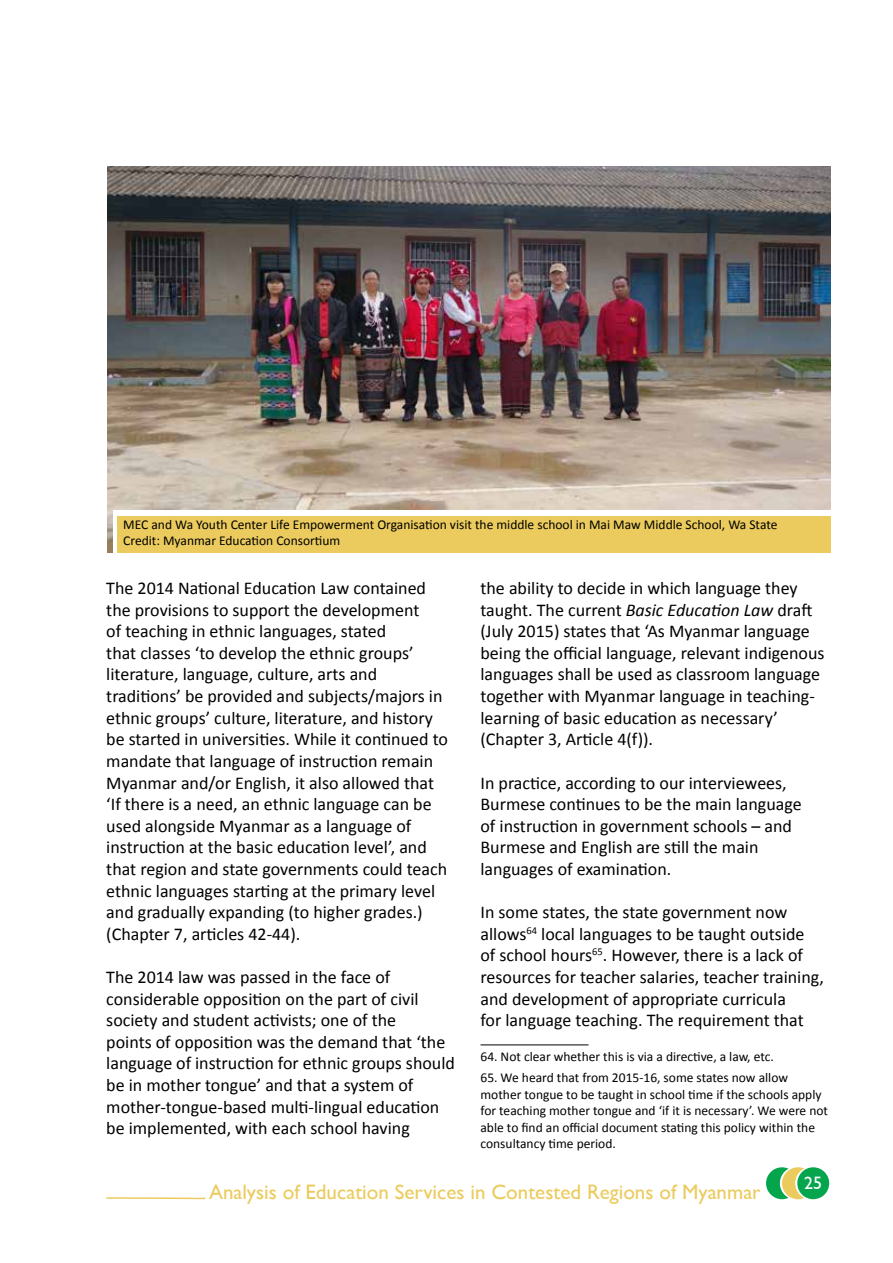
<style>
.page{position:relative;width:893px;height:1263px;background:#fff}
.page>*{position:absolute;margin:0;border:0;box-sizing:border-box;transform-origin:0 0}
.t1{font:21px "Gill Sans";color:#ebcb5d}
.t2{font:18px/21.6px "Calibri";color:#000}
.t3{font:18px "Gill Sans";color:#fff}
.t4{font:13.5px/16.5px "Calibri";color:#000}
.s1{font-style:italic}
</style>
<div class="page">
<hr style="left:480px;top:1044px;width:108px;height:1px;background:#000">
<img style="left:108px;top:166px;width:723px;height:386px">
<div style="left:113px;top:510px;width:720px;height:48px;background:#fff"></div>
<div style="left:118px;top:516px;width:713px;height:36px;background:#ebcb5d"></div>
<div style="left:766px;top:1167px;width:32px;height:32px;background:#05a54e;border-radius:50%"></div>
<svg style="left:780px;top:1167px;width:33px;height:33px"></svg>
<div style="left:782px;top:1167px;width:32px;height:32px;background:#ebcb5d;border-radius:50%"></div>
<svg style="left:795px;top:1167px;width:33px;height:33px"></svg>
<div style="left:797px;top:1167px;width:32px;height:32px;background:#05a54e;border-radius:50%"></div>
<svg style="left:106px;top:1197px;width:100px;height:3px"></svg>
<p class="t4" style="left:123px;top:516px;width:656px">MEC and Wa Youth Center Life Empowerment Organisation visit the middle school in Mai Maw Middle School, Wa State<br>Credit: Myanmar Education Consortium</p>
<p class="t2" style="left:106px;top:576px;width:343px">The 2014 National Education Law contained the provisions to support the development<br>of teaching in ethnic languages, stated<br>that classes ‘to develop the ethnic groups’ literature, language, culture, arts and traditions’ be provided and subjects/majors in ethnic groups’ culture, literature, and history be started in universities. While it continued to mandate that language of instruction remain Myanmar and/or English, it also allowed that ‘If there is a need, an ethnic language can be used alongside Myanmar as a language of instruction at the basic education level’, and that region and state governments could teach ethnic languages starting at the primary level and gradually expanding (to higher grades.) (Chapter 7, articles 42-44).</p>
<p class="t2" style="left:106px;top:965px;width:350px">The 2014 law was passed in the face of considerable opposition on the part of civil society and student activists; one of the<br>points of opposition was the demand that ‘the language of instruction for ethnic groups should be in mother tongue’ and that a system of mother-tongue-based multi-lingual education be implemented, with each school having</p>
<p class="t2" style="left:480px;top:576px;width:346px">the ability to decide in which language they taught. The current <span class="s1">Basic Education Law</span> draft (July 2015) states that ‘As Myanmar language being the official language, relevant indigenous languages shall be used as classroom language together with Myanmar language in teaching&shy;learning of basic education as necessary’ (Chapter 3, Article 4(f)).</p>
<p class="t2" style="left:480px;top:771px;width:323px">In practice, according to our interviewees, Burmese continues to be the main language of instruction in government schools – and Burmese and English are still the main languages of examination.</p>
<p class="t2" style="left:480px;top:900px;width:345px">In some states, the state government now allows<sup>64</sup> local languages to be taught outside of school hours<sup>65</sup>. However, there is a lack of resources for teacher salaries, teacher training, and development of appropriate curricula<br>for language teaching. The requirement that</p>
<p class="t4" style="left:480px;top:1048px;width:295px">64. Not clear whether this is via a directive, a law, etc.</p>
<p class="t4" style="left:480px;top:1069px;width:349px">65. We heard that from 2015-16, some states now allow mother tongue to be taught in school time if the schools apply for teaching mother tongue and ‘if it is necessary’. We were not able to find an official document stating this policy within the consultancy time period.</p>
<p class="t1" style="left:209px;top:1180px;width:553px">Analysis of Education Services in Contested Regions of Myanmar</p>
<p class="t3" style="left:804px;top:1173px;width:19px">25</p>
</div>
